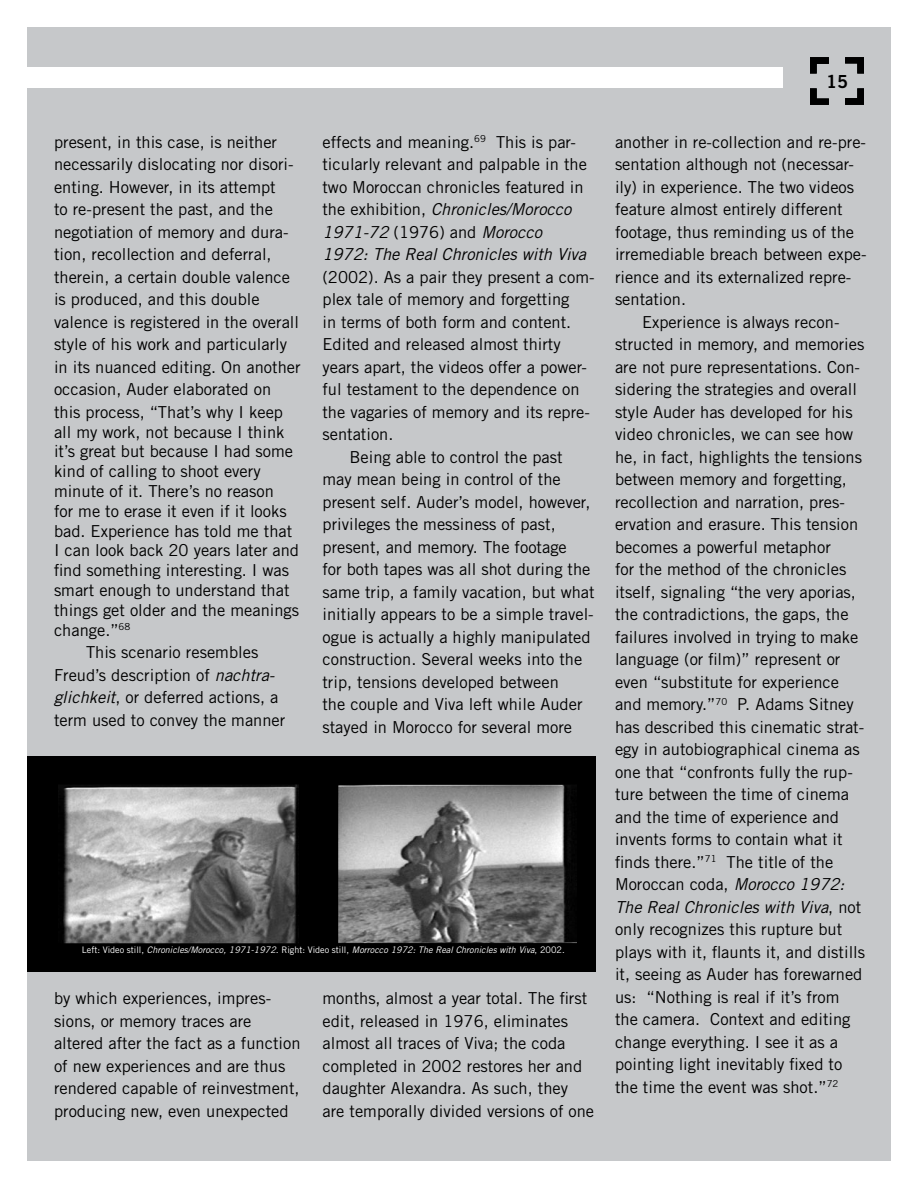
<style>
.page{position:relative;width:918px;height:1188px;background:#fff}
.page>*{position:absolute;margin:0;border:0;box-sizing:border-box;transform-origin:0 0}
.t1{font:18px "Trade Gothic Bold Two";color:#000}
.t2{font:16.5px/22.5px "Trade Gothic";color:#000}
.t3{font:italic 16.5px "Trade Gothic";color:#000}
.t4{font:italic 9px "Trade Gothic";color:#fff}
.s1{font-style:italic}
.s2{font-style:normal}
</style>
<div class="page">
<div style="left:27px;top:27px;width:864px;height:1134px;background:#c6c8ca"></div>
<svg style="left:845px;top:88px;width:19px;height:17px"></svg>
<svg style="left:845px;top:57px;width:19px;height:17px"></svg>
<svg style="left:810px;top:57px;width:19px;height:17px"></svg>
<svg style="left:810px;top:88px;width:19px;height:17px"></svg>
<div style="left:27px;top:68px;width:756px;height:20px;background:#fff"></div>
<div style="left:27px;top:756px;width:569px;height:216px;background:#000"></div>
<img style="left:339px;top:786px;width:232px;height:156px">
<div style="left:321px;top:783px;width:273px;height:162px;border:2px solid #000"></div>
<img style="left:61px;top:786px;width:238px;height:156px">
<div style="left:56px;top:783px;width:246px;height:162px;border:2px solid #000"></div>
<p class="t2" style="left:54px;top:130px;width:248px">present, in this case, is neither necessarily dislocating nor disori&shy;enting. However, in its attempt<br>to re-present the past, and the negotiation of memory and dura&shy;tion, recollection and deferral, therein, a certain double valence is produced, and this double valence is registered in the overall style of his work and particularly in its nuanced editing. On another occasion, Auder elaborated on this process, “That’s why I keep</p>
<p class="t2" style="left:54px;top:422px;width:247px;line-height:19.8px">all my work, not because I think it’s great but because I had some kind of calling to shoot every minute of it. There’s no reason<br>for me to erase it even if it looks bad. Experience has told me that<br>I can look back 20 years later and find something interesting. I was smart enough to understand that things get older and the meanings change.”<sup>68</sup></p>
<p class="t2" style="left:54px;top:641px;width:233px;text-indent:32px">This scenario resembles<br>Freud’s description of <span class="s1">nachtra&shy;glichkeit</span>, or deferred actions, a term used to convey the manner</p>
<p class="t2" style="left:322px;top:130px;width:266px">effects and meaning.<sup>69</sup> This is par&shy;ticularly relevant and palpable in the two Moroccan chronicles featured in the exhibition, <span class="s1">Chronicles/Morocco 1971-72</span> (1976) and <span class="s1">Morocco 1972: The Real Chronicles with Viva</span></p>
<p class="t2" style="left:322px;top:265px;width:274px">(2002). As a pair they present a com-</p>
<p class="t2" style="left:322px;top:288px;width:248px">plex tale of memory and forgetting</p>
<p class="t2" style="left:322px;top:310px;width:250px">in terms of both form and content.</p>
<p class="t2" style="left:322px;top:333px;width:240px">Edited and released almost thirty</p>
<p class="t2" style="left:322px;top:355px;width:266px">years apart, the videos offer a power-</p>
<p class="t2" style="left:322px;top:378px;width:259px">ful testament to the dependence on</p>
<p class="t2" style="left:322px;top:400px;width:269px">the vagaries of memory and its repre-</p>
<p class="t2" style="left:322px;top:423px;width:73px">sentation.</p>
<p class="t2" style="left:350px;top:445px;width:215px">Being able to control the past</p>
<p class="t2" style="left:322px;top:468px;width:240px">may mean being in control of the</p>
<p class="t2" style="left:322px;top:490px;width:270px">present self. Auder’s model, however,</p>
<p class="t2" style="left:322px;top:513px;width:235px">privileges the messiness of past,</p>
<p class="t2" style="left:322px;top:535px;width:246px">present, and memory. The footage</p>
<p class="t2" style="left:322px;top:558px;width:270px">for both tapes was all shot during the</p>
<p class="t2" style="left:322px;top:580px;width:274px">same trip, a family vacation, but what</p>
<p class="t2" style="left:322px;top:603px;width:273px">initially appears to be a simple travel-</p>
<p class="t2" style="left:322px;top:625px;width:270px">ogue is actually a highly manipulated</p>
<p class="t2" style="left:322px;top:648px;width:261px">construction. Several weeks into the</p>
<p class="t2" style="left:322px;top:670px;width:238px">trip, tensions developed between</p>
<p class="t2" style="left:322px;top:693px;width:262px">the couple and Viva left while Auder</p>
<p class="t2" style="left:322px;top:715px;width:251px">stayed in Morocco for several more</p>
<p class="t4" style="left:82px;top:944px;width:484px"><span class="s2">Left: Video still,</span> Chronicles/Morocco, 1971-1972. <span class="s2">Right: Video still,</span> Morrocco 1972: The Real Chronicles with Viva<span class="s2">, 2002.</span></p>
<p class="t2" style="left:54px;top:987px;width:248px">by which experiences, impres&shy;sions, or memory traces are altered after the fact as a function of new experiences and are thus rendered capable of reinvestment, producing new, even unexpected</p>
<p class="t2" style="left:322px;top:987px;width:273px">months, almost a year total. The first edit, released in 1976, eliminates almost all traces of Viva; the coda completed in 2002 restores her and daughter Alexandra. As such, they are temporally divided versions of one</p>
<p class="t1" style="left:826px;top:70px;width:23px">15</p>
<p class="t2" style="left:615px;top:130px;width:253px">another in re-collection and re-pre-</p>
<p class="t2" style="left:615px;top:153px;width:241px">sentation although not (necessar-</p>
<p class="t2" style="left:615px;top:175px;width:241px">ily) in experience. The two videos</p>
<p class="t2" style="left:615px;top:198px;width:229px">feature almost entirely different</p>
<p class="t2" style="left:615px;top:220px;width:241px">footage, thus reminding us of the</p>
<p class="t2" style="left:615px;top:243px;width:253px">irremediable breach between expe-</p>
<p class="t2" style="left:615px;top:265px;width:238px">rience and its externalized repre-</p>
<p class="t2" style="left:615px;top:288px;width:73px">sentation.</p>
<p class="t2" style="left:642px;top:310px;width:199px">Experience is always recon-</p>
<p class="t2" style="left:615px;top:333px;width:251px">structed in memory, and memories</p>
<p class="t2" style="left:615px;top:355px;width:247px">are not pure representations. Con-</p>
<p class="t2" style="left:615px;top:378px;width:243px">sidering the strategies and overall</p>
<p class="t2" style="left:615px;top:400px;width:239px">style Auder has developed for his</p>
<p class="t2" style="left:615px;top:423px;width:240px">video chronicles, we can see how</p>
<p class="t2" style="left:615px;top:445px;width:249px">he, in fact, highlights the tensions</p>
<p class="t2" style="left:615px;top:468px;width:233px">between memory and forgetting,</p>
<p class="t2" style="left:615px;top:490px;width:232px">recollection and narration, pres-</p>
<p class="t2" style="left:615px;top:513px;width:245px">ervation and erasure. This tension</p>
<p class="t2" style="left:615px;top:535px;width:217px">becomes a powerful metaphor</p>
<p class="t2" style="left:615px;top:558px;width:233px">for the method of the chronicles</p>
<p class="t2" style="left:615px;top:580px;width:243px">itself, signaling “the very aporias,</p>
<p class="t2" style="left:615px;top:603px;width:235px">the contradictions, the gaps, the</p>
<p class="t2" style="left:615px;top:625px;width:245px">failures involved in trying to make</p>
<p class="t2" style="left:615px;top:648px;width:227px">language (or film)” represent or</p>
<p class="t2" style="left:615px;top:670px;width:226px">even “substitute for experience</p>
<p class="t2" style="left:615px;top:693px;width:240px">and memory.”<sup>70</sup> P. Adams Sitney</p>
<p class="t2" style="left:615px;top:715px;width:251px">has described this cinematic strat-</p>
<p class="t2" style="left:615px;top:738px;width:246px">egy in autobiographical cinema as</p>
<p class="t2" style="left:615px;top:760px;width:239px">one that “confronts fully the rup-</p>
<p class="t2" style="left:615px;top:783px;width:236px">ture between the time of cinema</p>
<p class="t2" style="left:615px;top:805px;width:226px">and the time of experience and</p>
<p class="t2" style="left:615px;top:828px;width:229px">invents forms to contain what it</p>
<p class="t2" style="left:615px;top:850px;width:220px">finds there.”<sup>71</sup> The title of the</p>
<p class="t2" style="left:615px;top:873px;width:231px">Moroccan coda, <span class="s1">Morocco 1972:</span></p>
<p class="t3" style="left:615px;top:897px;width:248px">The Real Chronicles with Viva<span class="s2">, not</span></p>
<p class="t2" style="left:615px;top:918px;width:229px">only recognizes this rupture but</p>
<p class="t2" style="left:615px;top:940px;width:252px">plays with it, flaunts it, and distills</p>
<p class="t2" style="left:615px;top:963px;width:249px">it, seeing as Auder has forewarned</p>
<p class="t2" style="left:615px;top:985px;width:226px">us: “Nothing is real if it’s from</p>
<p class="t2" style="left:615px;top:1008px;width:237px">the camera. Context and editing</p>
<p class="t2" style="left:615px;top:1030px;width:225px">change everything. I see it as a</p>
<p class="t2" style="left:615px;top:1053px;width:229px">pointing light inevitably fixed to</p>
<p class="t2" style="left:615px;top:1075px;width:225px">the time the event was shot.”<sup>72</sup></p>
</div>
